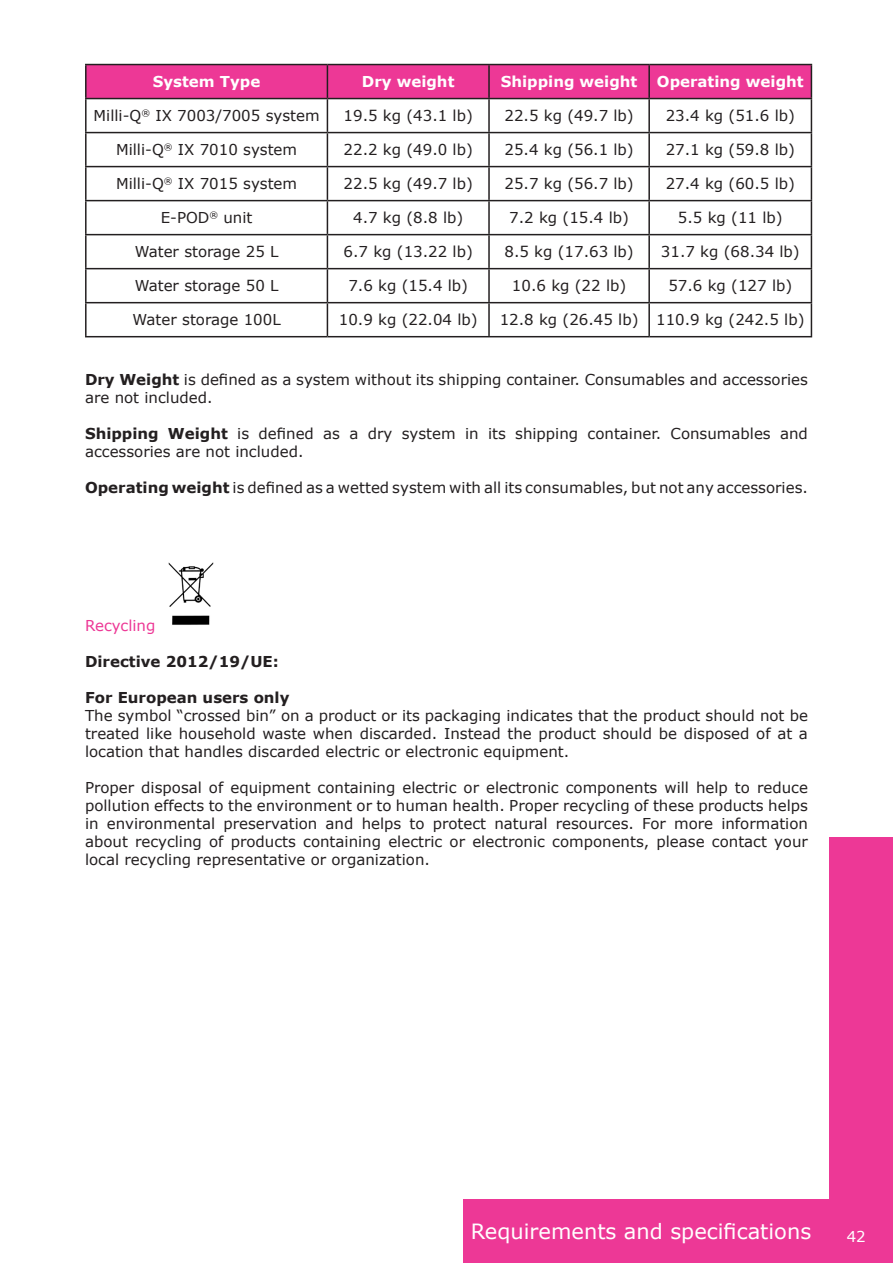
<style>
.page{position:relative;width:893px;height:1263px;background:#fff}
.page>*{position:absolute;margin:0;border:0;box-sizing:border-box;transform-origin:0 0}
.t1{font:21px "Verdana";color:#fff}
.Body_text{font:15px/18px "Verdana";color:#231f20}
.Body_text-2{font:700 15px "Verdana";color:#fff}
.Body_text-3{font:700 15px "Verdana";color:#231f20}
.Body_text-4{font:15px "Verdana";color:#ed3896}
.t2{font:15px "Verdana";color:#fff}
.s1{font-weight:700}
</style>
<div class="page">
<div style="left:463px;top:1199px;width:366px;height:64px;background:#ed3896"></div>
<div style="left:829px;top:837px;width:64px;height:426px;background:#ed3896"></div>
<div style="left:87px;top:65px;width:724px;height:33px;background:#ed3896"></div>
<svg style="left:328px;top:133px;width:483px;height:203px"></svg>
<hr style="left:85px;top:99px;width:2px;height:33px;background:#231f20">
<hr style="left:327px;top:99px;width:1px;height:33px;background:#231f20">
<hr style="left:488px;top:99px;width:2px;height:33px;background:#231f20">
<hr style="left:648px;top:99px;width:2px;height:33px;background:#231f20">
<hr style="left:811px;top:99px;width:1px;height:33px;background:#231f20">
<hr style="left:85px;top:132px;width:242px;height:1px;background:#231f20">
<hr style="left:85px;top:133px;width:2px;height:33px;background:#231f20">
<hr style="left:327px;top:132px;width:162px;height:1px;background:#231f20">
<hr style="left:327px;top:133px;width:1px;height:33px;background:#231f20">
<hr style="left:489px;top:132px;width:160px;height:1px;background:#231f20">
<hr style="left:488px;top:133px;width:2px;height:33px;background:#231f20">
<hr style="left:649px;top:132px;width:163px;height:1px;background:#231f20">
<hr style="left:648px;top:133px;width:2px;height:33px;background:#231f20">
<hr style="left:811px;top:133px;width:1px;height:33px;background:#231f20">
<hr style="left:85px;top:166px;width:242px;height:1px;background:#231f20">
<hr style="left:85px;top:167px;width:2px;height:33px;background:#231f20">
<hr style="left:327px;top:166px;width:162px;height:1px;background:#231f20">
<hr style="left:327px;top:167px;width:1px;height:33px;background:#231f20">
<hr style="left:489px;top:166px;width:160px;height:1px;background:#231f20">
<hr style="left:488px;top:167px;width:2px;height:33px;background:#231f20">
<hr style="left:649px;top:166px;width:163px;height:1px;background:#231f20">
<hr style="left:648px;top:167px;width:2px;height:33px;background:#231f20">
<hr style="left:811px;top:167px;width:1px;height:33px;background:#231f20">
<hr style="left:85px;top:200px;width:242px;height:1px;background:#231f20">
<hr style="left:85px;top:201px;width:2px;height:33px;background:#231f20">
<hr style="left:327px;top:200px;width:162px;height:1px;background:#231f20">
<hr style="left:327px;top:201px;width:1px;height:33px;background:#231f20">
<hr style="left:489px;top:200px;width:160px;height:1px;background:#231f20">
<hr style="left:488px;top:201px;width:2px;height:33px;background:#231f20">
<hr style="left:649px;top:200px;width:163px;height:1px;background:#231f20">
<hr style="left:648px;top:201px;width:2px;height:33px;background:#231f20">
<hr style="left:811px;top:201px;width:1px;height:33px;background:#231f20">
<hr style="left:85px;top:234px;width:242px;height:1px;background:#231f20">
<hr style="left:85px;top:235px;width:2px;height:33px;background:#231f20">
<hr style="left:327px;top:234px;width:162px;height:1px;background:#231f20">
<hr style="left:327px;top:235px;width:1px;height:33px;background:#231f20">
<hr style="left:489px;top:234px;width:160px;height:1px;background:#231f20">
<hr style="left:488px;top:235px;width:2px;height:33px;background:#231f20">
<hr style="left:649px;top:234px;width:163px;height:1px;background:#231f20">
<hr style="left:648px;top:235px;width:2px;height:33px;background:#231f20">
<hr style="left:811px;top:235px;width:1px;height:33px;background:#231f20">
<hr style="left:85px;top:268px;width:242px;height:1px;background:#231f20">
<hr style="left:85px;top:269px;width:2px;height:33px;background:#231f20">
<hr style="left:327px;top:268px;width:162px;height:1px;background:#231f20">
<hr style="left:327px;top:269px;width:1px;height:33px;background:#231f20">
<hr style="left:489px;top:268px;width:160px;height:1px;background:#231f20">
<hr style="left:488px;top:269px;width:2px;height:33px;background:#231f20">
<hr style="left:649px;top:268px;width:163px;height:1px;background:#231f20">
<hr style="left:648px;top:269px;width:2px;height:33px;background:#231f20">
<hr style="left:811px;top:269px;width:1px;height:33px;background:#231f20">
<hr style="left:85px;top:302px;width:242px;height:1px;background:#231f20">
<hr style="left:85px;top:303px;width:2px;height:33px;background:#231f20">
<hr style="left:327px;top:302px;width:162px;height:1px;background:#231f20">
<hr style="left:327px;top:303px;width:1px;height:33px;background:#231f20">
<hr style="left:489px;top:302px;width:160px;height:1px;background:#231f20">
<hr style="left:488px;top:303px;width:2px;height:33px;background:#231f20">
<hr style="left:649px;top:302px;width:163px;height:1px;background:#231f20">
<hr style="left:648px;top:303px;width:2px;height:33px;background:#231f20">
<hr style="left:811px;top:303px;width:1px;height:33px;background:#231f20">
<hr style="left:85px;top:336px;width:242px;height:1px;background:#231f20">
<hr style="left:327px;top:336px;width:162px;height:1px;background:#231f20">
<hr style="left:489px;top:336px;width:160px;height:1px;background:#231f20">
<hr style="left:649px;top:336px;width:163px;height:1px;background:#231f20">
<hr style="left:85px;top:64px;width:242px;height:1px;background:#231f20">
<hr style="left:85px;top:65px;width:2px;height:33px;background:#231f20">
<hr style="left:327px;top:64px;width:162px;height:1px;background:#231f20">
<hr style="left:327px;top:65px;width:1px;height:33px;background:#231f20">
<hr style="left:489px;top:64px;width:160px;height:1px;background:#231f20">
<hr style="left:488px;top:65px;width:2px;height:33px;background:#231f20">
<hr style="left:649px;top:64px;width:163px;height:1px;background:#231f20">
<hr style="left:648px;top:65px;width:2px;height:33px;background:#231f20">
<hr style="left:811px;top:65px;width:1px;height:33px;background:#231f20">
<hr style="left:85px;top:98px;width:242px;height:1px;background:#231f20">
<hr style="left:327px;top:98px;width:162px;height:1px;background:#231f20">
<hr style="left:489px;top:98px;width:160px;height:1px;background:#231f20">
<hr style="left:649px;top:98px;width:163px;height:1px;background:#231f20">
<img style="left:168px;top:562px;width:46px;height:63px">
<p class="Body_text-2" style="left:153px;top:71px;width:109px">System Type</p>
<p class="Body_text-2" style="left:362px;top:71px;width:94px">Dry weight</p>
<p class="Body_text-2" style="left:501px;top:71px;width:138px">Shipping weight</p>
<p class="Body_text-2" style="left:657px;top:71px;width:148px">Operating weight</p>
<p class="Body_text" style="left:94px;top:107px;width:227px">Milli-Q<sup>®</sup> IX 7003/7005 system</p>
<p class="Body_text" style="left:344px;top:107px;width:131px">19.5 kg (43.1 lb)</p>
<p class="Body_text" style="left:504px;top:107px;width:131px">22.5 kg (49.7 lb)</p>
<p class="Body_text" style="left:666px;top:107px;width:131px">23.4 kg (51.6 lb)</p>
<p class="Body_text" style="left:116px;top:141px;width:183px">Milli-Q<sup>®</sup> IX 7010 system</p>
<p class="Body_text" style="left:344px;top:141px;width:131px">22.2 kg (49.0 lb)</p>
<p class="Body_text" style="left:504px;top:141px;width:131px">25.4 kg (56.1 lb)</p>
<p class="Body_text" style="left:666px;top:141px;width:131px">27.1 kg (59.8 lb)</p>
<p class="Body_text" style="left:116px;top:175px;width:183px">Milli-Q<sup>®</sup> IX 7015 system</p>
<p class="Body_text" style="left:344px;top:175px;width:131px">22.5 kg (49.7 lb)</p>
<p class="Body_text" style="left:504px;top:175px;width:131px">25.7 kg (56.7 lb)</p>
<p class="Body_text" style="left:666px;top:175px;width:131px">27.4 kg (60.5 lb)</p>
<p class="Body_text" style="left:161px;top:209px;width:93px">E-POD<sup>®</sup> unit</p>
<p class="Body_text" style="left:353px;top:209px;width:112px">4.7 kg (8.8 lb)</p>
<p class="Body_text" style="left:509px;top:209px;width:121px">7.2 kg (15.4 lb)</p>
<p class="Body_text" style="left:678px;top:209px;width:106px">5.5 kg (11 lb)</p>
<p class="Body_text" style="left:135px;top:243px;width:145px">Water storage 25 L</p>
<p class="Body_text" style="left:344px;top:243px;width:131px">6.7 kg (13.22 lb)</p>
<p class="Body_text" style="left:504px;top:243px;width:131px">8.5 kg (17.63 lb)</p>
<p class="Body_text" style="left:661px;top:243px;width:140px">31.7 kg (68.34 lb)</p>
<p class="Body_text" style="left:135px;top:277px;width:145px">Water storage 50 L</p>
<p class="Body_text" style="left:348px;top:277px;width:121px">7.6 kg (15.4 lb)</p>
<p class="Body_text" style="left:512px;top:277px;width:116px">10.6 kg (22 lb)</p>
<p class="Body_text" style="left:668px;top:277px;width:125px">57.6 kg (127 lb)</p>
<p class="Body_text" style="left:133px;top:311px;width:150px">Water storage 100L</p>
<p class="Body_text" style="left:339px;top:311px;width:140px">10.9 kg (22.04 lb)</p>
<p class="Body_text" style="left:500px;top:311px;width:140px">12.8 kg (26.45 lb)</p>
<p class="Body_text" style="left:656px;top:311px;width:150px">110.9 kg (242.5 lb)</p>
<p class="Body_text" style="left:85px;top:371px;width:724px"><span class="s1">Dry Weight</span> is defined as a system without its shipping container. Consumables and accessories are not included.</p>
<p class="Body_text" style="left:85px;top:425px;width:724px"><span class="s1">Shipping Weight</span> is defined as a dry system in its shipping container. Consumables and accessories are not included.</p>
<p class="Body_text" style="left:85px;top:479px;width:724px"><span class="s1">Operating weight</span> is defined as a wetted system with all its consumables, but not any accessories.</p>
<p class="Body_text-4" style="left:85px;top:615px;width:72px">Recycling</p>
<p class="Body_text-3" style="left:85px;top:651px;width:195px">Directive 2012/19/UE:</p>
<p class="Body_text-3" style="left:85px;top:687px;width:206px">For European users only</p>
<p class="Body_text" style="left:85px;top:707px;width:724px;text-align:justify">The symbol “crossed bin” on a product or its packaging indicates that the product should not be treated like household waste when discarded. Instead the product should be disposed of at a location that handles discarded electric or electronic equipment.</p>
<p class="Body_text" style="left:85px;top:779px;width:724px;text-align:justify">Proper disposal of equipment containing electric or electronic components will help to reduce pollution effects to the environment or to human health. Proper recycling of these products helps in environmental preservation and helps to protect natural resources. For more information about recycling of products containing electric or electronic components, please contact your local recycling representative or organization.</p>
<h1 class="t1" style="left:471px;top:1217px;width:342px">Requirements and specifications</h1>
<p class="t2" style="left:847px;top:1226px;width:21px">42</p>
</div>
